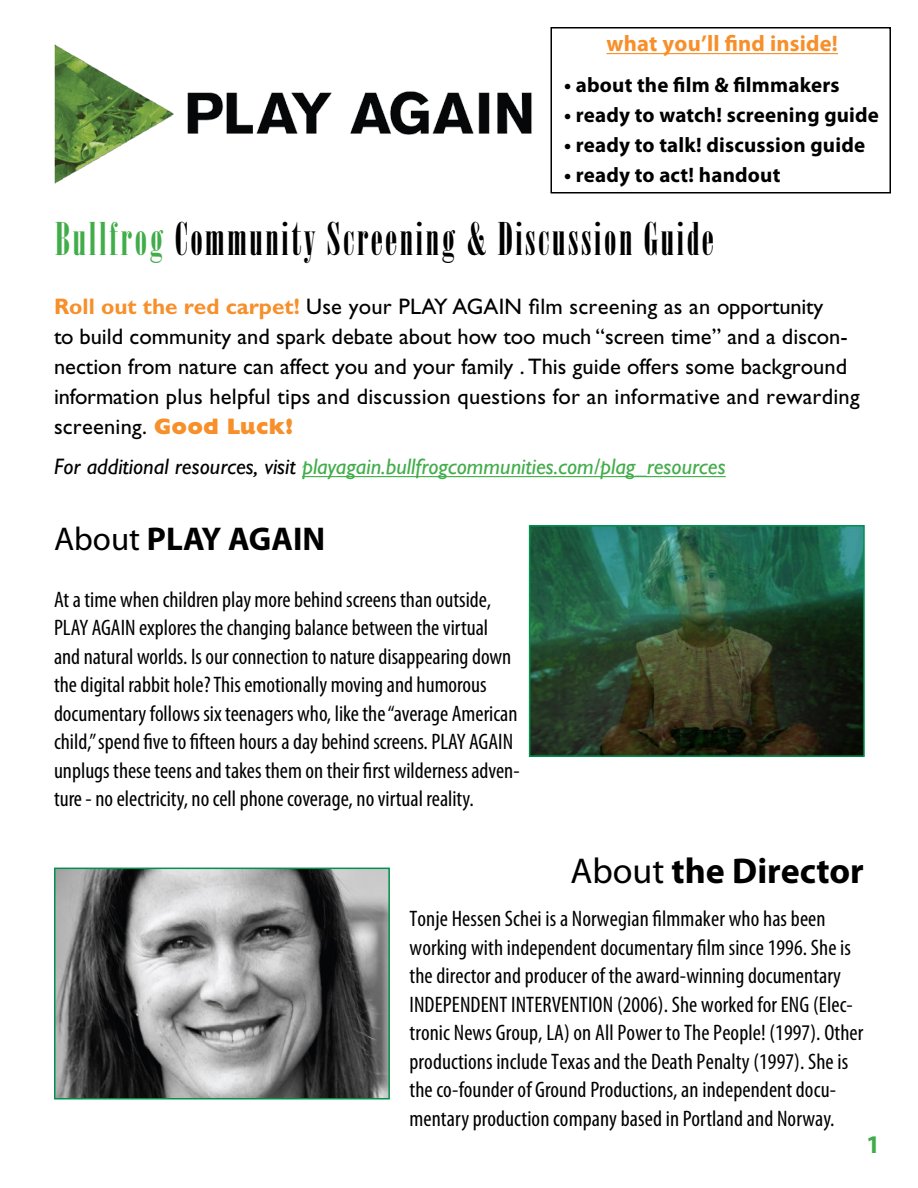
<style>
.page{position:relative;width:918px;height:1188px;background:#fff}
.page>*{position:absolute;margin:0;border:0;box-sizing:border-box;transform-origin:0 0}
.t1{font:45px "Onyx";letter-spacing:.06em;color:#000}
.t2{font:700 36px "Myriad Pro";color:#000}
.t3{font:700 33px "Myriad Pro";color:#000}
.t4{font:700 25.5px "Myriad Pro";color:#41ad49}
.t5{font:condensed 22.5px/28.5px "Myriad Pro";color:#000}
.t6{font:22.5px/30px "Gill Sans";color:#000}
.t7{font:italic 22.5px "Gill Sans";color:#41ad49}
.t8{font:700 22.5px "Myriad Pro";letter-spacing:.01em;color:#f78f2a}
.t9{font:700 21px "Myriad Pro";letter-spacing:.01em;color:#000}
.s1{color:#41ad49}
.s2{font-weight:700;color:#f78f2a}
.s3{font-weight:800;color:#f78f2a}
.s4{color:#000}
.s5{font-weight:400}
</style>
<div class="page">
<img style="left:532px;top:528px;width:330px;height:226px">
<div style="left:529px;top:525px;width:336px;height:232px;border:2px solid #00924d"></div>
<hr style="left:302px;top:476px;width:424px;height:1px;background:#41ad49">
<img style="left:57px;top:871px;width:330px;height:226px">
<div style="left:54px;top:868px;width:336px;height:232px;border:2px solid #00924d"></div>
<hr style="left:607px;top:53px;width:231px;height:1px;background:#f78f2a">
<div style="left:550px;top:27px;width:341px;height:167px;border:2px solid #000"></div>
<img style="left:54px;top:44px;width:478px;height:140px">
<p class="t8" style="left:607px;top:29px;width:233px">what you’ll find inside!</p>
<p class="t9" style="left:564px;top:71px;width:277px">• about the film &amp; filmmakers</p>
<p class="t9" style="left:564px;top:101px;width:317px">• ready to watch! screening guide</p>
<p class="t9" style="left:564px;top:131px;width:303px">• ready to talk! discussion guide</p>
<p class="t9" style="left:564px;top:161px;width:218px">• ready to act! handout</p>
<h1 class="t1" style="left:55px;top:213px;width:660px"><span class="s1">Bullfrog</span> Community Screening &amp; Discussion Guide</h1>
<p class="t6" style="left:54px;top:291px;width:807px"><span class="s2">Roll out the red carpet!</span> Use your PLAY AGAIN film screening as an opportunity<br>to build community and spark debate about how too much “screen time” and a discon&shy;nection from nature can affect you and your family . This guide offers some background information plus helpful tips and discussion questions for an informative and rewarding screening. <span class="s3">Good Luck!</span></p>
<p class="t7" style="left:54px;top:454px;width:673px"><span class="s4">For additional resources, visit</span> playagain.bullfrogcommunities.com/plag_resources</p>
<h3 class="t3" style="left:54px;top:517px;width:273px"><span class="s5">About</span> PLAY AGAIN</h3>
<p class="t5" style="left:54px;top:585px;width:467px">At a time when children play more behind screens than outside, PLAY AGAIN explores the changing balance between the virtual and natural worlds. Is our connection to nature disappearing down the digital rabbit hole? This emotionally moving and humorous documentary follows six teenagers who, like the “average American child,” spend five to fifteen hours a day behind screens. PLAY AGAIN unplugs these teens and takes them on their first wilderness adven&shy;ture - no electricity, no cell phone coverage, no virtual reality.</p>
<h2 class="t2" style="left:570px;top:847px;width:295px"><span class="s5">About</span> the Director</h2>
<p class="t5" style="left:410px;top:904px;width:455px">Tonje Hessen Schei is a Norwegian filmmaker who has been working with independent documentary film since 1996. She is the director and producer of the award-winning documentary INDEPENDENT INTERVENTION (2006). She worked for ENG (Elec&shy;tronic News Group, LA) on All Power to The People! (1997). Other productions include Texas and the Death Penalty (1997). She is the co-founder of Ground Productions, an independent docu&shy;mentary production company based in Portland and Norway.</p>
<p class="t4" style="left:866px;top:1128px;width:16px">1</p>
</div>
